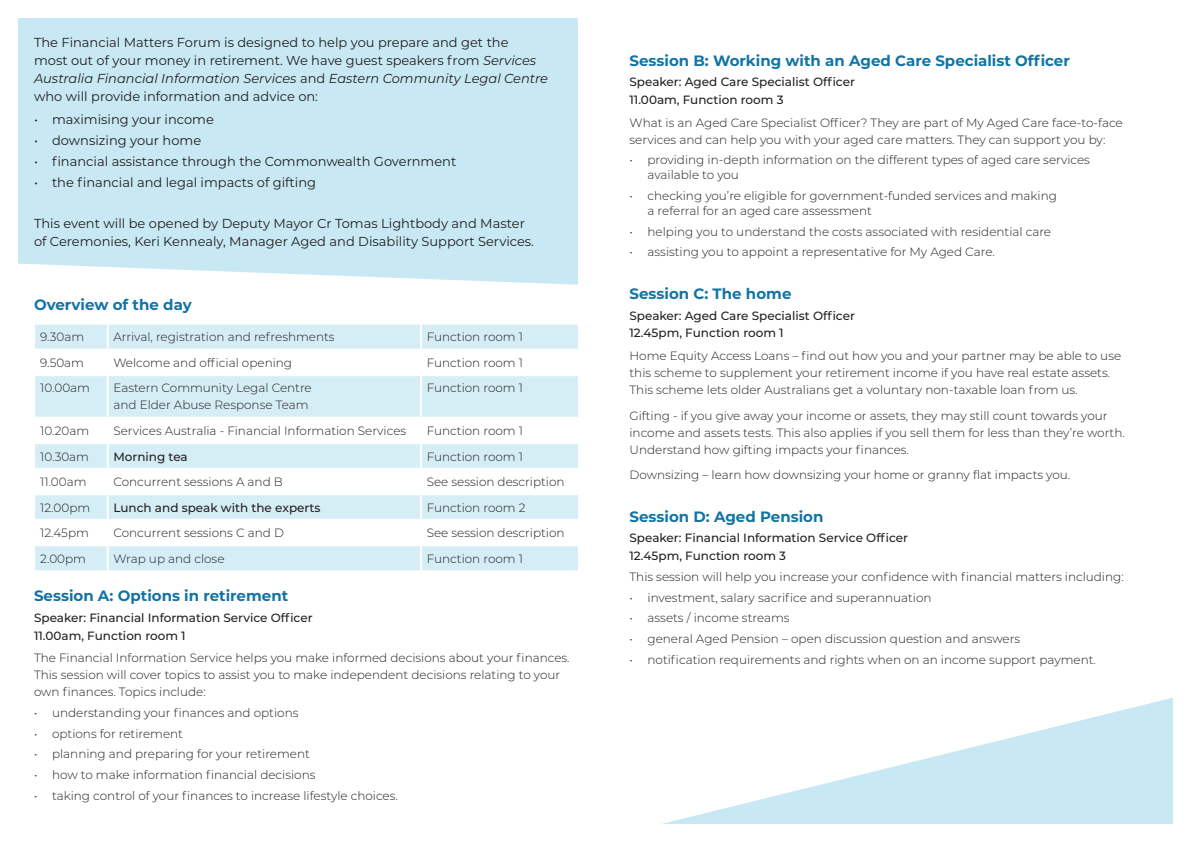
<style>
.page{position:relative;width:1191px;height:842px;background:#fff}
.page>*{position:absolute;margin:0;border:0;box-sizing:border-box;transform-origin:0 0}
.t1{font:700 15px "Montserrat";color:#1274a5}
.t2{font:13px/18px "Montserrat";color:#231f20}
.t3{font:300 12px/17px "Montserrat";color:#231f20}
.t4{font:500 12px "Montserrat";color:#231f20}
.s1{font-style:italic}
</style>
<div class="page">
<div style="left:18px;top:18px;width:560px;height:267px;background:#c8e9f3"></div>
<svg style="left:662px;top:697px;width:511px;height:127px"></svg>
<svg style="left:35px;top:325px;width:543px;height:245px;fill:#d5eef5"></svg>
<hr style="left:107px;top:325px;width:2px;height:24px;background:#fff">
<hr style="left:420px;top:325px;width:2px;height:24px;background:#fff">
<hr style="left:35px;top:349px;width:73px;height:2px;background:#fff">
<hr style="left:108px;top:349px;width:313px;height:2px;background:#fff">
<hr style="left:107px;top:351px;width:2px;height:23px;background:#fff">
<hr style="left:421px;top:349px;width:169px;height:2px;background:#fff">
<hr style="left:420px;top:351px;width:2px;height:23px;background:#fff">
<hr style="left:35px;top:374px;width:73px;height:2px;background:#fff">
<hr style="left:108px;top:374px;width:313px;height:2px;background:#fff">
<hr style="left:107px;top:376px;width:2px;height:41px;background:#fff">
<hr style="left:421px;top:374px;width:169px;height:2px;background:#fff">
<hr style="left:420px;top:376px;width:2px;height:41px;background:#fff">
<hr style="left:35px;top:417px;width:73px;height:2px;background:#fff">
<hr style="left:108px;top:417px;width:313px;height:2px;background:#fff">
<hr style="left:107px;top:419px;width:2px;height:23px;background:#fff">
<hr style="left:421px;top:417px;width:169px;height:2px;background:#fff">
<hr style="left:420px;top:419px;width:2px;height:23px;background:#fff">
<hr style="left:35px;top:442px;width:73px;height:2px;background:#fff">
<hr style="left:108px;top:442px;width:313px;height:2px;background:#fff">
<hr style="left:107px;top:444px;width:2px;height:24px;background:#fff">
<hr style="left:421px;top:442px;width:169px;height:2px;background:#fff">
<hr style="left:420px;top:444px;width:2px;height:24px;background:#fff">
<hr style="left:35px;top:468px;width:73px;height:2px;background:#fff">
<hr style="left:108px;top:468px;width:313px;height:2px;background:#fff">
<hr style="left:107px;top:470px;width:2px;height:23px;background:#fff">
<hr style="left:421px;top:468px;width:169px;height:2px;background:#fff">
<hr style="left:420px;top:470px;width:2px;height:23px;background:#fff">
<hr style="left:35px;top:493px;width:73px;height:2px;background:#fff">
<hr style="left:108px;top:493px;width:313px;height:2px;background:#fff">
<hr style="left:107px;top:495px;width:2px;height:24px;background:#fff">
<hr style="left:421px;top:493px;width:169px;height:2px;background:#fff">
<hr style="left:420px;top:495px;width:2px;height:24px;background:#fff">
<hr style="left:35px;top:519px;width:73px;height:2px;background:#fff">
<hr style="left:108px;top:519px;width:313px;height:2px;background:#fff">
<hr style="left:107px;top:521px;width:2px;height:23px;background:#fff">
<hr style="left:421px;top:519px;width:169px;height:2px;background:#fff">
<hr style="left:420px;top:521px;width:2px;height:23px;background:#fff">
<hr style="left:35px;top:544px;width:73px;height:2px;background:#fff">
<hr style="left:108px;top:544px;width:313px;height:2px;background:#fff">
<hr style="left:107px;top:546px;width:2px;height:24px;background:#fff">
<hr style="left:421px;top:544px;width:169px;height:2px;background:#fff">
<hr style="left:420px;top:546px;width:2px;height:24px;background:#fff">
<p class="t2" style="left:34px;top:33px;width:515px">The Financial Matters Forum is designed to help you prepare and get the<br>most out of your money in retirement. We have guest speakers from <span class="s1">Services Australia Financial Information Services</span> and <span class="s1">Eastern Community Legal Centre </span>who will provide information and advice on:</p>
<p class="t2" style="left:34px;top:110px;width:181px">• maximising your income</p>
<p class="t2" style="left:34px;top:131px;width:169px">• downsizing your home</p>
<p class="t2" style="left:34px;top:152px;width:424px">• financial assistance through the Commonwealth Government</p>
<p class="t2" style="left:34px;top:173px;width:284px">• the financial and legal impacts of gifting</p>
<p class="t2" style="left:34px;top:214px;width:501px">This event will be opened by Deputy Mayor Cr Tomas Lightbody and Master of Ceremonies, Keri Kennealy, Manager Aged and Disability Support Services.</p>
<p class="t1" style="left:34px;top:294px;width:159px">Overview of the day</p>
<p class="t3" style="left:40px;top:328px;width:45px">9.30am</p>
<p class="t3" style="left:113px;top:328px;width:223px">Arrival, registration and refreshments</p>
<p class="t3" style="left:427px;top:328px;width:98px">Function room 1</p>
<p class="t3" style="left:40px;top:354px;width:45px">9.50am</p>
<p class="t3" style="left:113px;top:354px;width:180px">Welcome and official opening</p>
<p class="t3" style="left:427px;top:354px;width:98px">Function room 1</p>
<p class="t3" style="left:40px;top:379px;width:51px">10.00am</p>
<p class="t3" style="left:113px;top:380px;width:200px;line-height:16.4px">Eastern Community Legal Centre and Elder Abuse Response Team</p>
<p class="t3" style="left:427px;top:379px;width:98px">Function room 1</p>
<p class="t3" style="left:40px;top:422px;width:50px">10.20am</p>
<p class="t3" style="left:113px;top:422px;width:294px">Services Australia - Financial Information Services</p>
<p class="t3" style="left:427px;top:422px;width:98px">Function room 1</p>
<p class="t3" style="left:40px;top:447px;width:50px">10.30am</p>
<p class="t4" style="left:113px;top:448px;width:76px">Morning tea</p>
<p class="t3" style="left:427px;top:447px;width:98px">Function room 1</p>
<p class="t3" style="left:40px;top:473px;width:48px">11.00am</p>
<p class="t3" style="left:113px;top:473px;width:171px">Concurrent sessions A and B</p>
<p class="t3" style="left:427px;top:473px;width:139px">See session description</p>
<p class="t3" style="left:40px;top:498px;width:52px">12.00pm</p>
<p class="t4" style="left:113px;top:499px;width:209px">Lunch and speak with the experts</p>
<p class="t3" style="left:427px;top:498px;width:100px">Function room 2</p>
<p class="t3" style="left:40px;top:524px;width:50px">12.45pm</p>
<p class="t3" style="left:113px;top:524px;width:172px">Concurrent sessions C and D</p>
<p class="t3" style="left:427px;top:524px;width:139px">See session description</p>
<p class="t3" style="left:40px;top:549px;width:47px">2.00pm</p>
<p class="t3" style="left:113px;top:549px;width:113px">Wrap up and close</p>
<p class="t3" style="left:427px;top:549px;width:98px">Function room 1</p>
<p class="t1" style="left:34px;top:585px;width:256px">Session A: Options in retirement</p>
<p class="t4" style="left:34px;top:609px;width:280px">Speaker: Financial Information Service Officer</p>
<p class="t4" style="left:34px;top:627px;width:153px">11.00am, Function room 1</p>
<p class="t3" style="left:34px;top:649px;width:537px">The Financial Information Service helps you make informed decisions about your finances.<br>This session will cover topics to assist you to make independent decisions relating to your own finances. Topics include:</p>
<p class="t3" style="left:34px;top:704px;width:266px">• understanding your finances and options</p>
<p class="t3" style="left:34px;top:724px;width:151px">• options for retirement</p>
<p class="t3" style="left:34px;top:745px;width:277px">• planning and preparing for your retirement</p>
<p class="t3" style="left:34px;top:766px;width:283px">• how to make information financial decisions</p>
<p class="t3" style="left:34px;top:786px;width:365px">• taking control of your finances to increase lifestyle choices.</p>
<p class="t1" style="left:629px;top:49px;width:442px">Session B: Working with an Aged Care Specialist Officer</p>
<p class="t4" style="left:629px;top:74px;width:227px">Speaker: Aged Care Specialist Officer</p>
<p class="t4" style="left:629px;top:91px;width:156px">11.00am, Function room 3</p>
<p class="t3" style="left:629px;top:114px;width:495px">What is an Aged Care Specialist Officer? They are part of My Aged Care face-to-face services and can help you with your aged care matters. They can support you by:</p>
<p class="t3" style="left:647px;top:152px;width:444px;line-height:15px;text-indent:-18px">• providing in-depth information on the different types of aged care services available to you</p>
<p class="t3" style="left:647px;top:188px;width:411px;line-height:15px;text-indent:-18px">• checking you’re eligible for government-funded services and making a referral for an aged care assessment</p>
<p class="t3" style="left:629px;top:223px;width:423px">• helping you to understand the costs associated with residential care</p>
<p class="t3" style="left:629px;top:243px;width:367px">• assisting you to appoint a representative for My Aged Care.</p>
<p class="t1" style="left:629px;top:283px;width:163px">Session C: The home</p>
<p class="t4" style="left:629px;top:307px;width:227px">Speaker: Aged Care Specialist Officer</p>
<p class="t4" style="left:629px;top:325px;width:156px">12.45pm, Function room 1</p>
<p class="t3" style="left:629px;top:347px;width:493px">Home Equity Access Loans – find out how you and your partner may be able to use this scheme to supplement your retirement income if you have real estate assets.<br>This scheme lets older Australians get a voluntary non-taxable loan from us.</p>
<p class="t3" style="left:629px;top:406px;width:497px">Gifting - if you give away your income or assets, they may still count towards your income and assets tests. This also applies if you sell them for less than they’re worth.<br>Understand how gifting impacts your finances.</p>
<p class="t3" style="left:629px;top:466px;width:442px">Downsizing – learn how downsizing your home or granny flat impacts you.</p>
<p class="t1" style="left:629px;top:505px;width:195px">Session D: Aged Pension</p>
<p class="t4" style="left:629px;top:530px;width:280px">Speaker: Financial Information Service Officer</p>
<p class="t4" style="left:629px;top:547px;width:158px">12.45pm, Function room 3</p>
<p class="t3" style="left:629px;top:568px;width:496px">This session will help you increase your confidence with financial matters including:</p>
<p class="t3" style="left:629px;top:588px;width:304px">• investment, salary sacrifice and superannuation</p>
<p class="t3" style="left:629px;top:609px;width:161px">• assets / income streams</p>
<p class="t3" style="left:629px;top:630px;width:392px">• general Aged Pension – open discussion question and answers</p>
<p class="t3" style="left:629px;top:650px;width:468px">• notification requirements and rights when on an income support payment.</p>
</div>
